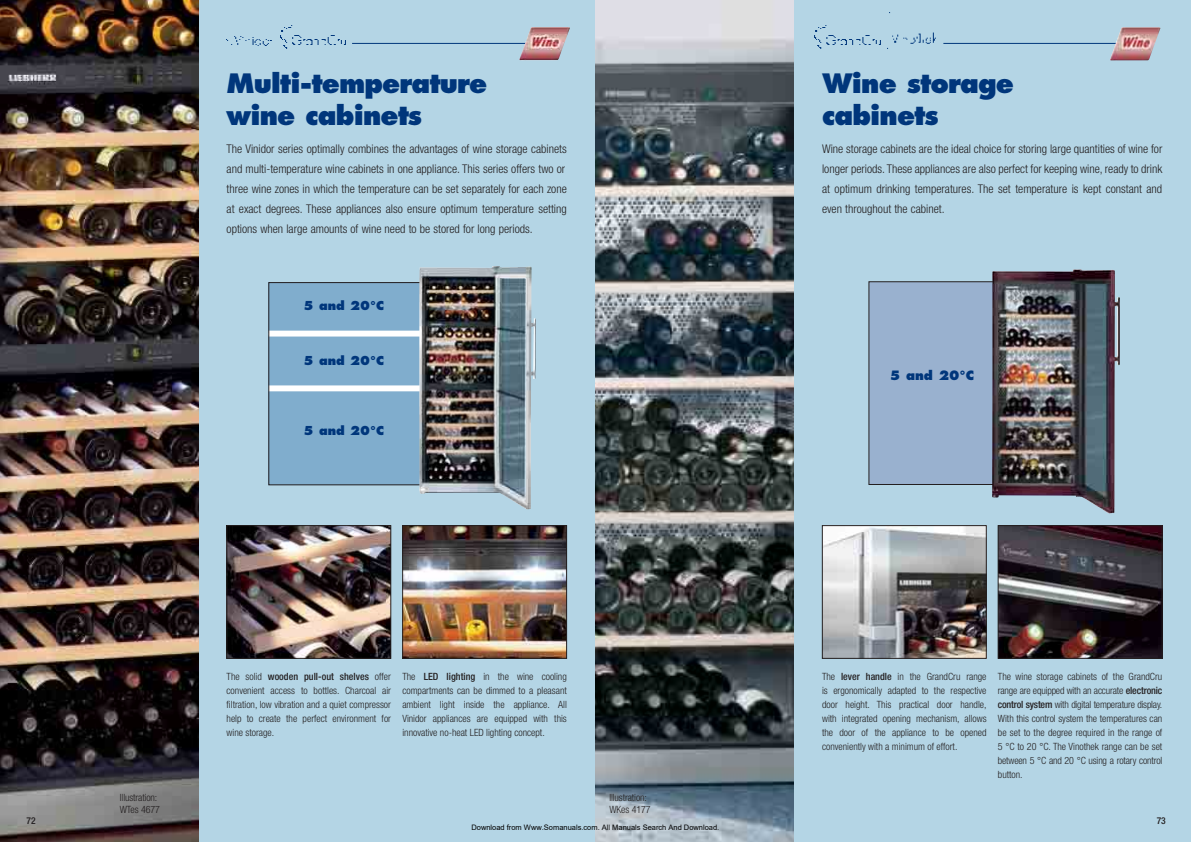
<style>
.page{position:relative;width:1191px;height:842px;background:#fff}
.page>*{position:absolute;margin:0;border:0;box-sizing:border-box;transform-origin:0 0}
.t1{font:800 26px/32.1px "Futura";letter-spacing:-.035em;color:#00367b}
.t2{font:800 12.5px "Futura";color:#00367b}
.t3{font:300 condensed 12px/20px "Helvetica Neue";color:#231f20}
.t4{font:800 12px "Futura";color:#00367b}
.t5{font:300 condensed 10px/14px "Helvetica Neue";color:#231f20;text-align:justify}
.t6{font:500 condensed 9.5px "Helvetica Neue";color:#231f20}
.t7{font:7.5px "Arial";color:#000}
.s1{font-weight:500}
</style>
<div class="page">
<div style="left:0;top:1px;width:1190px;height:841px;background:#b4d5e5"></div>
<hr style="left:943px;top:43px;width:205px;height:1px;background:#00367b">
<img style="left:0;top:1px;width:198px;height:841px">
<img style="left:404px;top:527px;width:161px;height:130px">
<div style="left:402px;top:525px;width:165px;height:134px;border:1px solid #231f20"></div>
<img style="left:228px;top:527px;width:161px;height:130px">
<div style="left:226px;top:525px;width:165px;height:134px;border:1px solid #231f20"></div>
<img style="left:1109px;top:27px;width:51px;height:33px">
<img style="left:814px;top:25px;width:67px;height:24px">
<img style="left:887px;top:12px;width:49px;height:37px">
<hr style="left:352px;top:43px;width:205px;height:1px;background:#00367b">
<img style="left:280px;top:25px;width:66px;height:24px">
<img style="left:226px;top:36px;width:46px;height:10px">
<img style="left:595px;top:1px;width:198px;height:841px">
<img style="left:1000px;top:527px;width:160px;height:130px">
<div style="left:998px;top:525px;width:164px;height:134px;border:1px solid #231f20"></div>
<img style="left:824px;top:527px;width:160px;height:130px">
<div style="left:822px;top:525px;width:164px;height:134px;border:1px solid #231f20"></div>
<div style="left:869px;top:282px;width:130px;height:202px;background:#99b1cf"></div>
<div style="left:868px;top:281px;width:132px;height:204px;border:1px solid #231f20"></div>
<img style="left:992px;top:269px;width:127px;height:245px">
<div style="left:268px;top:282px;width:171px;height:51px;background:#80adcd"></div>
<div style="left:268px;top:335px;width:160px;height:53px;background:#80adcd"></div>
<div style="left:268px;top:389px;width:160px;height:96px;background:#80adcd"></div>
<div style="left:268px;top:331px;width:164px;height:6px;background:#fff"></div>
<div style="left:268px;top:385px;width:157px;height:6px;background:#fff"></div>
<div style="left:268px;top:282px;width:189px;height:203px;border:1px solid #231f20"></div>
<img style="left:419px;top:266px;width:117px;height:243px">
<img style="left:519px;top:27px;width:51px;height:33px">
<h1 class="t1" style="left:226px;top:69px;width:262px">Multi-temperature wine cabinets</h1>
<p class="t3" style="left:226px;top:140px;width:342px">The Vinidor series optimally combines the advantages of wine storage cabinets and multi-temperature wine cabinets in one appliance. This series offers two or three wine zones in which the temperature can be set separately for each zone at exact degrees. These appliances also ensure optimum temperature setting options when large amounts of wine need to be stored for long periods.</p>
<p class="t4" style="left:304px;top:300px;width:82px">5 and 20°C</p>
<p class="t4" style="left:304px;top:355px;width:82px">5 and 20°C</p>
<p class="t4" style="left:304px;top:425px;width:82px">5 and 20°C</p>
<p class="t5" style="left:226px;top:670px;width:166px">The solid <span class="s1">wooden pull-out shelves</span> offer convenient access to bottles. Charcoal air filtration, low vibration and a quiet compressor help to create the perfect environment for wine storage.</p>
<p class="t5" style="left:402px;top:670px;width:166px">The <span class="s1">LED lighting</span> in the wine cooling compartments can be dimmed to a pleasant ambient light inside the appliance. All Vinidor appliances are equipped with this innovative no-heat LED lighting concept.</p>
<h1 class="t1" style="left:822px;top:69px;width:193px">Wine storage cabinets</h1>
<p class="t3" style="left:822px;top:140px;width:342px;text-align:justify">Wine storage cabinets are the ideal choice for storing large quantities of wine for longer periods. These appliances are also perfect for keeping wine, ready to drink at optimum drinking temperatures. The set temperature is kept constant and even throughout the cabinet.</p>
<p class="t2" style="left:890px;top:370px;width:86px">5 and 20°C</p>
<p class="t5" style="left:822px;top:670px;width:166px">The <span class="s1">lever handle</span> in the GrandCru range is ergonomically adapted to the respective door height. This practical door handle, with integrated opening mechanism, allows the door of the appliance to be opened conveniently with a minimum of effort.</p>
<p class="t5" style="left:998px;top:670px;width:166px">The wine storage cabinets of the GrandCru range are equipped with an accurate <span class="s1">electronic control system</span> with digital temperature display.<br>With this control system the temperatures can be set to the degree required in the range of 5 °C to 20 °C. The Vinothek range can be set between 5 °C and 20 °C using a rotary control button.</p>
<p class="t5" style="left:120px;top:793px;width:42px;line-height:12px">Illustration:<br>WTes 4677</p>
<p class="t5" style="left:609px;top:793px;width:43px;line-height:12px">Illustration:<br>WKes 4177</p>
<p class="t7" style="left:471px;top:824px;width:249px">Download from Www.Somanuals.com. All Manuals Search And Download.</p>
<p class="t6" style="left:27px;top:817px;width:11px">72</p>
<p class="t6" style="left:1156px;top:817px;width:11px">73</p>
</div>
